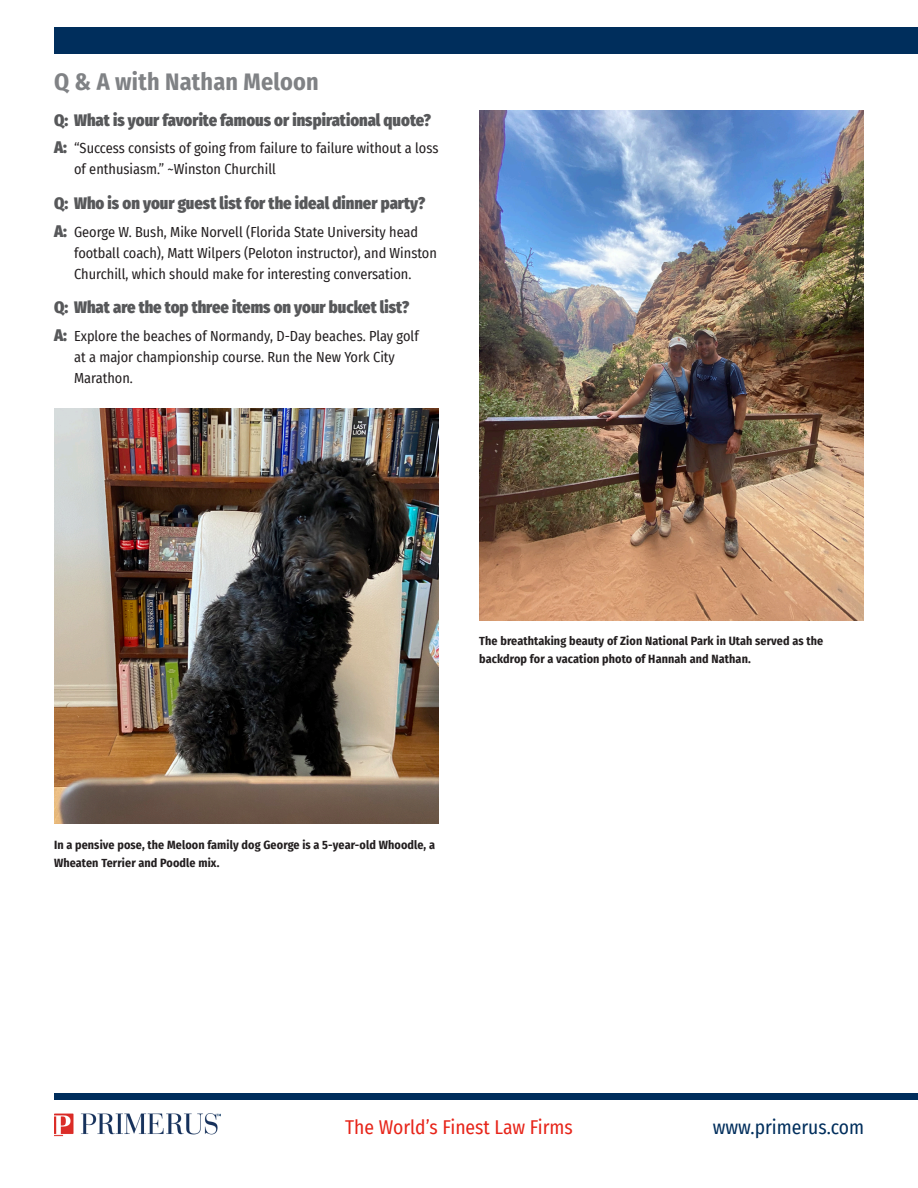
<style>
.page{position:relative;width:918px;height:1188px;background:#fff}
.page>*{position:absolute;margin:0;border:0;box-sizing:border-box;transform-origin:0 0}
.t1{font:700 24px "Fira Sans Condensed";letter-spacing:.01em;color:#808285}
.t2{font:19.5px "Fira Sans Condensed";color:#e72419}
.t3{font:19.5px "Fira Sans Condensed";color:#002e5c}
.Question{font:900 16.5px "Fira Sans Condensed";color:#57585a}
.Answer{font:14.25px/21px "Fira Sans Condensed";color:#231f20}
.Cutline{font:700 12px/18px "Fira Sans Condensed";letter-spacing:.01em;color:#231f20}
.s1{font-weight:900;font-size:16.5px;color:#57585a}
</style>
<div class="page">
<div style="left:54px;top:27px;width:864px;height:27px;background:#002e5c"></div>
<div style="left:54px;top:1094px;width:864px;height:6px;background:#002e5c"></div>
<img style="left:54px;top:1114px;width:166px;height:23px">
<img style="left:479px;top:110px;width:385px;height:510px">
<img style="left:54px;top:408px;width:385px;height:416px">
<p class="t1" style="left:54px;top:62px;width:266px">Q &amp; A with Nathan Meloon</p>
<p class="Question" style="left:54px;top:105px;width:379px">Q: What is your favorite famous or inspirational quote?</p>
<p class="Answer" style="left:74px;top:137px;width:366px;text-indent:-20px"><span class="s1">A:</span> “Success consists of going from failure to failure without a loss of enthusiasm.” ~Winston Churchill</p>
<p class="Question" style="left:54px;top:188px;width:373px">Q: Who is on your guest list for the ideal dinner party?</p>
<p class="Answer" style="left:74px;top:221px;width:364px;text-indent:-20px"><span class="s1">A:</span> George W. Bush, Mike Norvell (Florida State University head football coach), Matt Wilpers (Peloton instructor), and Winston<br>Churchill, which should make for interesting conversation.</p>
<p class="Question" style="left:54px;top:293px;width:357px">Q: What are the top three items on your bucket list?</p>
<p class="Answer" style="left:74px;top:325px;width:346px;text-indent:-20px"><span class="s1">A:</span> Explore the beaches of Normandy, D-Day beaches. Play golf at a major championship course. Run the New York City<br>Marathon.</p>
<p class="Cutline" style="left:479px;top:631px;width:346px">The breathtaking beauty of Zion National Park in Utah served as the backdrop for a vacation photo of Hannah and Nathan.</p>
<p class="Cutline" style="left:54px;top:835px;width:383px">In a pensive pose, the Meloon family dog George is a 5-year-old Whoodle, a<br>Wheaten Terrier and Poodle mix.</p>
<h2 class="t2" style="left:345px;top:1112px;width:229px">The World’s Finest Law Firms</h2>
<h2 class="t3" style="left:713px;top:1112px;width:153px">www.primerus.com</h2>
</div>
